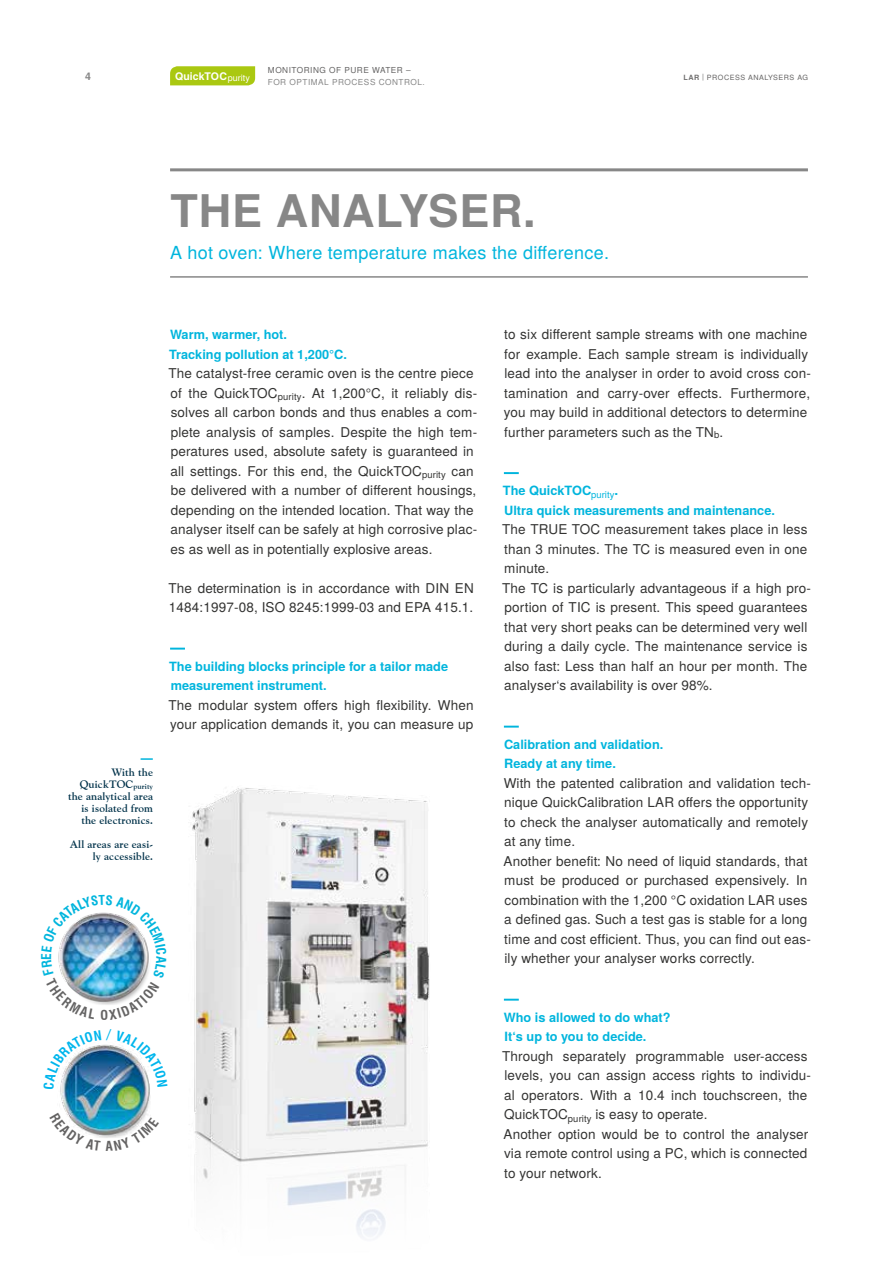
<style>
.page{position:relative;width:893px;height:1263px;background:#fff}
.page>*{position:absolute;margin:0;border:0;box-sizing:border-box;transform-origin:0 0}
._00_Headline{font:700 45px "Te X Gyre Heros";letter-spacing:.02em;color:#878787}
._01_Subheadline{font:18px "Te X Gyre Heros";letter-spacing:.015em;color:#00b5dd}
._03_Copy{font:13.5px/19.5px "Te X Gyre Heros";letter-spacing:.01em;color:#333332}
._03_ZwHead_Linien{font:700 12.75px/19.5px "Te X Gyre Heros";color:#00b5dd}
._04_BU_neu{font:700 10.8px/12px "Goudy Old Style BT";letter-spacing:.015em;color:#00324a;text-align:right}
.t1{font:700 10.5px "Te X Gyre Heros";color:#fff}
.t2{font:700 10.5px "Te X Gyre Heros";color:#878787}
.t3{font:8.25px "Te X Gyre Heros";letter-spacing:.065em;color:#878787}
.t4{font:8.25px "Te X Gyre Heros";letter-spacing:.065em;color:#646363}
.t5{font:7.2px "Te X Gyre Heros";letter-spacing:.075em;color:#646363}
.s1{font-weight:700;color:#706f6f}
.s2{color:#706f6f}
.s3{font-size:7.5px}
.s4{font-size:9.45px}
.s5{font-size:13.5px}
.s6{font-family:"Helvetica"}
</style>
<div class="page">
<svg style="left:170px;top:66px;width:85px;height:19px;background:#acc917"></svg>
<svg style="left:170px;top:648px;width:15px;height:2px"></svg>
<svg style="left:504px;top:472px;width:15px;height:2px"></svg>
<svg style="left:504px;top:726px;width:15px;height:2px"></svg>
<svg style="left:504px;top:999px;width:15px;height:2px"></svg>
<hr style="left:170px;top:168px;width:638px;height:3px;background:#878787">
<hr style="left:170px;top:276px;width:638px;height:2px;background:#878787">
<svg style="left:141px;top:758px;width:11px;height:2px"></svg>
<img style="left:60px;top:1089px;width:91px;height:23px">
<img style="left:192px;top:788px;width:238px;height:449px">
<img style="left:58px;top:912px;width:91px;height:93px">
<img style="left:60px;top:1044px;width:90px;height:45px">
<svg style="left:66px;top:1112px;width:82px;height:26px"></svg>
<p class="t2" style="left:85px;top:68px;width:7px">4</p>
<p class="t4" style="left:268px;top:64px;width:144px">MONITORING OF PURE WATER –</p>
<p class="t1" style="left:175px;top:68px;width:76px">QuickTOC<sub>purity</sub></p>
<p class="t3" style="left:268px;top:76px;width:158px">FOR OPTIMAL PROCESS CONTROL.</p>
<p class="t5" style="left:683px;top:72px;width:126px"><span class="s1">LAR</span> <span class="s2">|</span> PROCESS ANALYSERS AG</p>
<p class="_00_Headline" style="left:170px;top:176px;width:367px">THE ANALYSER.</p>
<p class="_01_Subheadline" style="left:170px;top:238px;width:440px">A hot oven: Where temperature makes the difference.</p>
<p class="_03_ZwHead_Linien" style="left:169px;top:324px;width:179px">Warm, warmer, hot.<br>Tracking pollution at 1,200°C.</p>
<p class="_03_Copy" style="left:168px;top:363px;width:310px">The catalyst-free ceramic oven is the centre piece of the QuickTOC<sub>purity</sub>. At 1,200°C, it reliably dis&shy;solves all carbon bonds and thus enables a com&shy;plete analysis of samples. Despite the high tem&shy;peratures used, absolute safety is guaranteed in all settings. For this end, the QuickTOC<sub>purity</sub> can be delivered with a number of different housings, depending on the intended location. That way the analyser itself can be safely at high corrosive plac&shy;es as well as in potentially explosive areas.</p>
<p class="_03_Copy" style="left:168px;top:577px;width:307px">The determination is in accordance with DIN EN<br>1484:1997-08, ISO 8245:1999-03 and EPA 415.1.</p>
<p class="_04_BU_neu" style="left:68px;top:766px;width:87px">With the<br>QuickTOC<span class="s3">purity </span>the analytical area is isolated from the electronics.</p>
<p class="_04_BU_neu" style="left:70px;top:838px;width:85px">All areas are easi&shy;ly accessible.</p>
<p class="_03_ZwHead_Linien" style="left:169px;top:656px;width:281px">The building blocks principle for a tailor made measurement instrument.</p>
<p class="_03_Copy" style="left:168px;top:694px;width:307px">The modular system offers high flexibility. When your application demands it, you can measure up</p>
<p class="_03_Copy" style="left:504px;top:324px;width:309px">to six different sample streams with one machine for example. Each sample stream is individually lead into the analyser in order to avoid cross con&shy;tamination and carry-over effects. Furthermore, you may build in additional detectors to determine further parameters such as the TN<span class="s4">b</span>.</p>
<p class="_03_ZwHead_Linien" style="left:503px;top:480px;width:274px">The QuickTOC<sub>purity</sub><span class="s5">.<br></span>Ultra quick measurements and maintenance.</p>
<p class="_03_Copy" style="left:502px;top:519px;width:307px;text-align:justify">The TRUE TOC measurement takes place in less than 3 minutes. The TC is measured even in one minute.</p>
<p class="_03_Copy" style="left:502px;top:577px;width:310px">The TC is particularly advantageous if a high pro&shy;portion of TIC is present. This speed guarantees that very short peaks can be determined very well during a daily cycle. The maintenance service is also fast: Less than half an hour per month. The analyser‘s availability is over 98%.</p>
<p class="_03_ZwHead_Linien" style="left:504px;top:734px;width:161px">Calibration and validation.<br>Ready at any time.</p>
<p class="_03_Copy" style="left:504px;top:772px;width:309px">With the patented calibration and validation tech&shy;nique QuickCalibration LAR offers the opportunity to check the analyser automatically and remotely at any time.</p>
<p class="_03_Copy" style="left:504px;top:850px;width:309px">Another benefit: No need of liquid standards, that must be produced or purchased expensively. In combination with the 1,200 °C oxidation LAR uses a defined gas. Such a test gas is stable for a long time and cost <span class="s6">efficient</span>. Thus, you can find out eas&shy;ily whether your analyser works correctly.</p>
<p class="_03_ZwHead_Linien" style="left:504px;top:1007px;width:168px">Who is allowed to do what?<br>It‘s up to you to decide.</p>
<p class="_03_Copy" style="left:502px;top:1045px;width:310px">Through separately programmable user-access levels, you can assign access rights to individu&shy;al operators. With a 10.4 inch touchscreen, the QuickTOC<sub>purity</sub> is easy to operate.</p>
<p class="_03_Copy" style="left:504px;top:1123px;width:306px;text-align:justify">Another option would be to control the analyser via remote control using a PC, which is connected to your network.</p>
</div>
